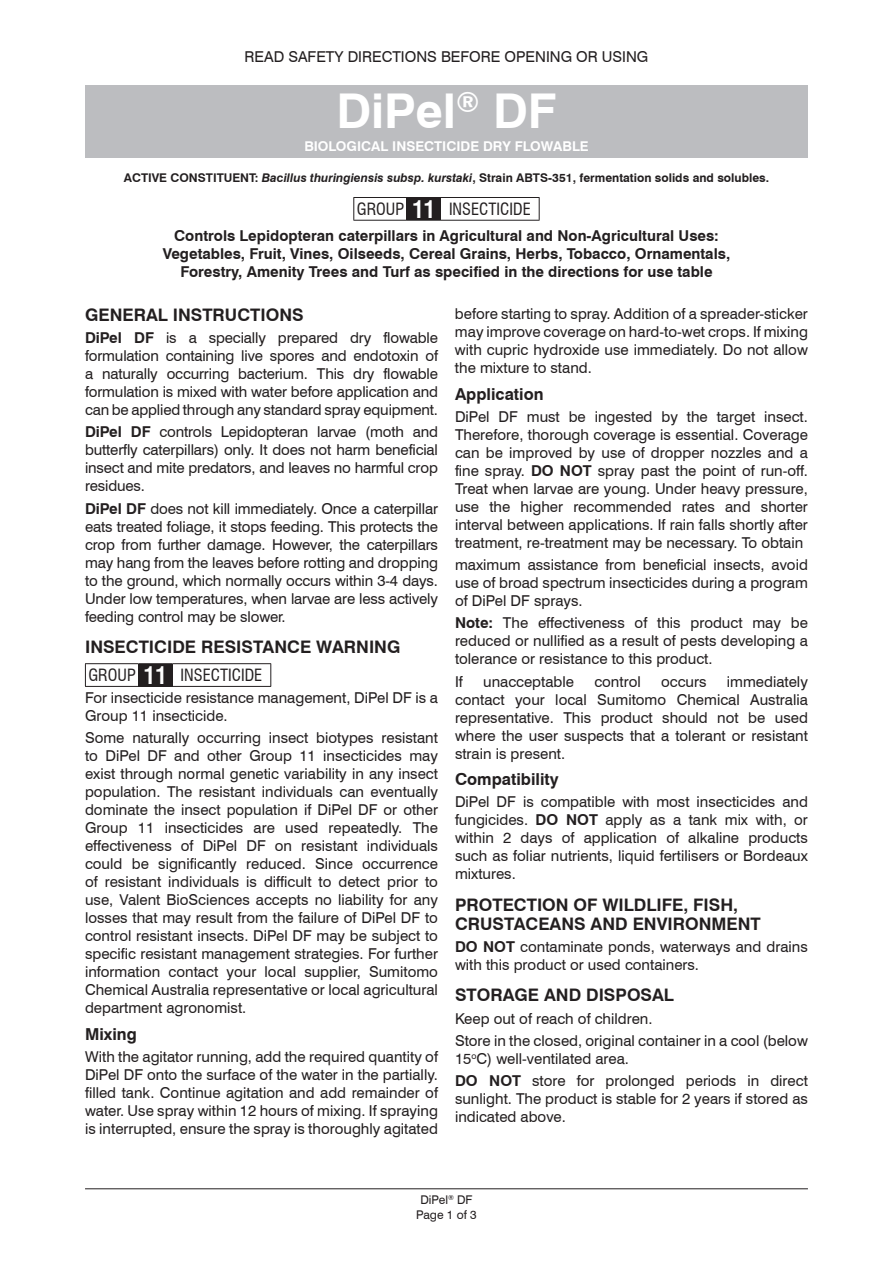
<style>
.page{position:relative;width:893px;height:1263px;background:#fff}
.page>*{position:absolute;margin:0;border:0;box-sizing:border-box;transform-origin:0 0}
.t1{font:700 48px "Swiss 721 BT";color:#fff}
.t2{font:700 17.25px/18.8px "Swiss 721 BT";color:#231f20}
.t3{font:condensed 16.5px "Swiss 721 BT";color:#231f20}
.t4{font:700 16.5px "Swiss 721 BT";color:#231f20}
.t5{font:15px/18px "Swiss 721 BT";color:#231f20;text-align:justify}
.t6{font:700 15px/18px "Swiss 721 BT";color:#231f20;text-align:center}
.t7{font:700 13.5px "Swiss 721 BT";color:#fff}
.t8{font:700 12px "Swiss 721 BT";color:#231f20}
.t9{font:12px/15px "Swiss 721 BT";color:#231f20;text-align:center}
.s1{font-style:italic}
.s2{font-weight:700;font-size:23.25px;color:#fff}
.s3{font-weight:700}
</style>
<div class="page">
<hr style="left:85px;top:1188px;width:723px;height:1px;background:#231f20">
<div style="left:85px;top:85px;width:723px;height:72px;background:#bcbdc0"></div>
<svg style="left:353px;top:197px;width:187px;height:23px"></svg>
<hr style="left:353px;top:220px;width:54px;height:1px;background:#231f20">
<hr style="left:407px;top:220px;width:34px;height:1px;background:#231f20">
<hr style="left:441px;top:220px;width:99px;height:1px;background:#231f20">
<hr style="left:85px;top:663px;width:54px;height:1px;background:#231f20">
<hr style="left:139px;top:663px;width:34px;height:1px;background:#231f20">
<hr style="left:173px;top:663px;width:98px;height:1px;background:#231f20">
<svg style="left:85px;top:664px;width:186px;height:22px"></svg>
<hr style="left:85px;top:686px;width:54px;height:1px;background:#231f20">
<hr style="left:139px;top:686px;width:34px;height:1px;background:#231f20">
<hr style="left:173px;top:686px;width:98px;height:1px;background:#231f20">
<p class="t5" style="left:245px;top:48px;width:405px">READ SAFETY DIRECTIONS BEFORE OPENING OR USING</p>
<h1 class="t1" style="left:336px;top:82px;width:222px">DiPel<sup>®</sup> DF</h1>
<p class="t7" style="left:304px;top:138px;width:286px">BIOLOGICAL INSECTICIDE DRY FLOWABLE</p>
<p class="t8" style="left:124px;top:170px;width:647px">ACTIVE CONSTITUENT: <span class="s1">Bacillus thuringiensis subsp. kurstaki</span>, Strain ABTS-351, fermentation solids and solubles.</p>
<p class="t3" style="left:357px;top:199px;width:175px">GROUP <span class="s2">11</span> INSECTICIDE</p>
<p class="t6" style="left:163px;top:227px;width:569px">Controls Lepidopteran caterpillars in Agricultural and Non-Agricultural Uses:<br>Vegetables, Fruit, Vines, Oilseeds, Cereal Grains, Herbs, Tobacco, Ornamentals,<br>Forestry, Amenity Trees and Turf as specified in the directions for use table</p>
<p class="t2" style="left:85px;top:305px;width:220px">GENERAL INSTRUCTIONS</p>
<p class="t5" style="left:85px;top:329px;width:354px"><span class="s3">DiPel DF</span> is a specially prepared dry flowable formulation containing live spores and endotoxin of a naturally occurring bacterium. This dry flowable formulation is mixed with water before application and can be applied through any standard spray equipment.</p>
<p class="t5" style="left:85px;top:423px;width:354px"><span class="s3">DiPel DF</span> controls Lepidopteran larvae (moth and butterfly caterpillars) only. It does not harm beneficial insect and mite predators, and leaves no harmful crop residues.</p>
<p class="t5" style="left:85px;top:499px;width:354px"><span class="s3">DiPel DF</span> does not kill immediately. Once a caterpillar eats treated foliage, it stops feeding. This protects the crop from further damage. However, the caterpillars may hang from the leaves before rotting and dropping to the ground, which normally occurs within 3-4 days.<br>Under low temperatures, when larvae are less actively feeding control may be slower.</p>
<p class="t2" style="left:85px;top:637px;width:317px">INSECTICIDE RESISTANCE WARNING</p>
<p class="t3" style="left:89px;top:665px;width:175px">GROUP <span class="s2">11</span> INSECTICIDE</p>
<p class="t5" style="left:85px;top:689px;width:354px">For insecticide resistance management, DiPel DF is a<br>Group 11 insecticide.</p>
<p class="t5" style="left:85px;top:729px;width:354px">Some naturally occurring insect biotypes resistant to DiPel DF and other Group 11 insecticides may exist through normal genetic variability in any insect population. The resistant individuals can eventually dominate the insect population if DiPel DF or other Group 11 insecticides are used repeatedly. The effectiveness of DiPel DF on resistant individuals could be significantly reduced. Since occurrence of resistant individuals is difficult to detect prior to use, Valent BioSciences accepts no liability for any losses that may result from the failure of DiPel DF to control resistant insects. DiPel DF may be subject to specific resistant management strategies. For further information contact your local supplier, Sumitomo Chemical Australia representative or local agricultural department agronomist.</p>
<p class="t4" style="left:85px;top:1024px;width:53px">Mixing</p>
<p class="t5" style="left:85px;top:1048px;width:354px">With the agitator running, add the required quantity of DiPel DF onto the surface of the water in the partially. filled tank. Continue agitation and add remainder of water. Use spray within 12 hours of mixing. If spraying is interrupted, ensure the spray is thoroughly agitated</p>
<p class="t5" style="left:455px;top:305px;width:354px">before starting to spray. Addition of a spreader-sticker may improve coverage on hard-to-wet crops. If mixing with cupric hydroxide use immediately. Do not allow the mixture to stand.</p>
<p class="t4" style="left:455px;top:384px;width:90px">Application</p>
<p class="t5" style="left:455px;top:407px;width:354px">DiPel DF must be ingested by the target insect.<br>Therefore, thorough coverage is essential. Coverage can be improved by use of dropper nozzles and a fine spray. <span class="s3">DO NOT</span> spray past the point of run-off.<br>Treat when larvae are young. Under heavy pressure, use the higher recommended rates and shorter interval between applications. If rain falls shortly after treatment, re-treatment may be necessary. To obtain</p>
<p class="t5" style="left:455px;top:556px;width:354px">maximum assistance from beneficial insects, avoid use of broad spectrum insecticides during a program of DiPel DF sprays.</p>
<p class="t5" style="left:455px;top:614px;width:354px"><span class="s3">Note:</span> The effectiveness of this product may be reduced or nullified as a result of pests developing a tolerance or resistance to this product.</p>
<p class="t5" style="left:455px;top:672px;width:9px">If</p>
<p class="t5" style="left:483px;top:672px;width:92px">unacceptable</p>
<p class="t5" style="left:594px;top:672px;width:48px">control</p>
<p class="t5" style="left:661px;top:672px;width:47px">occurs</p>
<p class="t5" style="left:455px;top:672px;width:354px;text-indent:272px">immediately contact your local Sumitomo Chemical Australia representative. This product should not be used where the user suspects that a tolerant or resistant strain is present.</p>
<p class="t4" style="left:455px;top:769px;width:105px">Compatibility</p>
<p class="t5" style="left:455px;top:793px;width:354px">DiPel DF is compatible with most insecticides and fungicides. <span class="s3">DO NOT</span> apply as a tank mix with, or within 2 days of application of alkaline products such as foliar nutrients, liquid fertilisers or Bordeaux mixtures.</p>
<p class="t2" style="left:455px;top:895px;width:307px">PROTECTION OF WILDLIFE, FISH,<br>CRUSTACEANS AND ENVIRONMENT</p>
<p class="t5" style="left:455px;top:937px;width:354px"><span class="s3">DO NOT</span> contaminate ponds, waterways and drains with this product or used containers.</p>
<p class="t2" style="left:455px;top:986px;width:220px">STORAGE AND DISPOSAL</p>
<p class="t5" style="left:455px;top:1007px;width:354px;line-height:22.2px">Keep out of reach of children.<br>Store in the closed, original container in a cool (below</p>
<p class="t5" style="left:455px;top:1047px;width:354px;line-height:22.2px">15<sup>o</sup>C) well-ventilated area.<br><span class="s3">DO NOT</span> store for prolonged periods in direct</p>
<p class="t5" style="left:455px;top:1090px;width:354px">sunlight. The product is stable for 2 years if stored as indicated above.</p>
<p class="t9" style="left:416px;top:1192px;width:62px">DiPel<sup>®</sup> DF<br>Page 1 of 3</p>
</div>
